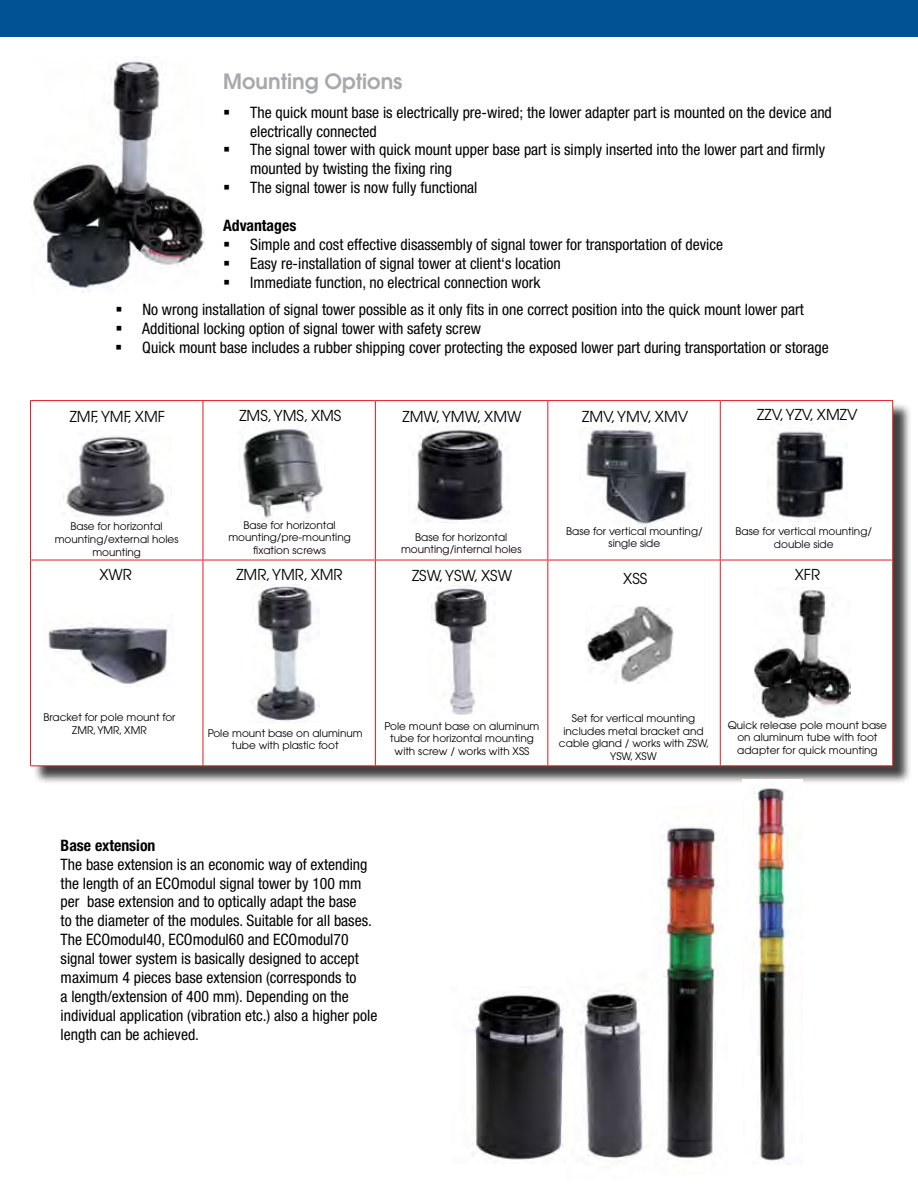
<style>
.page{position:relative;width:918px;height:1188px;background:#fff}
.page>*{position:absolute;margin:0;border:0;box-sizing:border-box;transform-origin:0 0}
.t1{font:600 21px "Avant Garde";color:#a7a9ac}
.t2{font:condensed 15.75px/18.9px "Helvetica Neue";color:#000}
.t3{font:700 condensed 15.75px "Helvetica Neue";color:#000}
.t4{font:15px "Avant Garde";color:#000}
.t5{font:10.5px/12.6px "Avant Garde";color:#000;text-align:center}
</style>
<div class="page">
<div style="left:32px;top:402px;width:880px;height:383px;background:#000;opacity:.75"></div>
<svg style="left:31px;top:401px;width:861px;height:364px"></svg>
<hr style="left:30px;top:400px;width:173px;height:1px;background:#e31b23">
<hr style="left:30px;top:401px;width:1px;height:159px;background:#e31b23">
<hr style="left:203px;top:400px;width:172px;height:1px;background:#e31b23">
<hr style="left:203px;top:401px;width:1px;height:159px;background:#e31b23">
<hr style="left:375px;top:400px;width:173px;height:1px;background:#e31b23">
<hr style="left:375px;top:401px;width:1px;height:159px;background:#e31b23">
<hr style="left:548px;top:400px;width:172px;height:1px;background:#e31b23">
<hr style="left:547px;top:401px;width:1px;height:159px;background:#e31b23">
<hr style="left:720px;top:400px;width:173px;height:1px;background:#e31b23">
<hr style="left:720px;top:401px;width:1px;height:159px;background:#e31b23">
<hr style="left:892px;top:401px;width:1px;height:159px;background:#e31b23">
<hr style="left:30px;top:560px;width:173px;height:1px;background:#e31b23">
<hr style="left:30px;top:560px;width:1px;height:205px;background:#e31b23">
<hr style="left:203px;top:560px;width:172px;height:1px;background:#e31b23">
<hr style="left:203px;top:560px;width:1px;height:205px;background:#e31b23">
<hr style="left:375px;top:560px;width:173px;height:1px;background:#e31b23">
<hr style="left:375px;top:560px;width:1px;height:205px;background:#e31b23">
<hr style="left:548px;top:560px;width:172px;height:1px;background:#e31b23">
<hr style="left:547px;top:560px;width:1px;height:205px;background:#e31b23">
<hr style="left:720px;top:560px;width:173px;height:1px;background:#e31b23">
<hr style="left:720px;top:560px;width:1px;height:205px;background:#e31b23">
<hr style="left:892px;top:560px;width:1px;height:205px;background:#e31b23">
<hr style="left:30px;top:765px;width:173px;height:1px;background:#e31b23">
<hr style="left:203px;top:765px;width:172px;height:1px;background:#e31b23">
<hr style="left:375px;top:765px;width:173px;height:1px;background:#e31b23">
<hr style="left:548px;top:765px;width:172px;height:1px;background:#e31b23">
<hr style="left:720px;top:765px;width:173px;height:1px;background:#e31b23">
<img style="left:580px;top:425px;width:114px;height:104px">
<div style="left:0;top:0;width:918px;height:36px;background:#005295"></div>
<img style="left:32px;top:60px;width:173px;height:233px">
<img style="left:59px;top:431px;width:113px;height:91px">
<img style="left:239px;top:424px;width:87px;height:97px">
<img style="left:767px;top:423px;width:81px;height:98px">
<img style="left:472px;top:995px;width:93px;height:165px">
<img style="left:581px;top:991px;width:62px;height:168px">
<img style="left:663px;top:827px;width:55px;height:331px">
<img style="left:743px;top:779px;width:59px;height:382px">
<img style="left:408px;top:425px;width:102px;height:97px">
<img style="left:45px;top:615px;width:129px;height:72px">
<img style="left:251px;top:584px;width:68px;height:139px">
<img style="left:427px;top:586px;width:68px;height:131px">
<img style="left:586px;top:606px;width:88px;height:77px">
<img style="left:754px;top:588px;width:97px;height:132px">
<h1 class="t1" style="left:223px;top:67px;width:181px">Mounting Options</h1>
<p class="t2" style="left:250px;top:102px;width:583px">The quick mount base is electrically pre-wired; the lower adapter part is mounted on the device and electrically connected<br>The signal tower with quick mount upper base part is simply inserted into the lower part and firmly mounted by twisting the fixing ring<br>The signal tower is now fully functional</p>
<p class="t3" style="left:223px;top:216px;width:75px">Advantages</p>
<p class="t2" style="left:250px;top:235px;width:475px">Simple and cost effective disassembly of signal tower for transportation of device<br>Easy re-installation of signal tower at client‘s location<br>Immediate function, no electrical connection work</p>
<p class="t2" style="left:142px;top:300px;width:688px">No wrong installation of signal tower possible as it only fits in one correct position into the quick mount lower part<br>Additional locking option of signal tower with safety screw<br>Quick mount base includes a rubber shipping cover protecting the exposed lower part during transportation or storage</p>
<p class="t4" style="left:70px;top:408px;width:97px">ZMF, YMF, XMF</p>
<p class="t4" style="left:239px;top:407px;width:104px">ZMS, YMS, XMS</p>
<p class="t4" style="left:403px;top:408px;width:121px">ZMW, YMW, XMW</p>
<p class="t4" style="left:582px;top:408px;width:108px">ZMV, YMV, XMV</p>
<p class="t4" style="left:757px;top:405px;width:102px">ZZV, YZV, XMZV</p>
<p class="t5" style="left:55px;top:520px;width:125px">Base for horizontal mounting/external holes mounting</p>
<p class="t5" style="left:228px;top:519px;width:124px">Base for horizontal mounting/pre-mounting fixation screws</p>
<p class="t5" style="left:401px;top:530px;width:122px">Base for horizontal mounting/internal holes</p>
<p class="t5" style="left:566px;top:524px;width:138px">Base for vertical mounting/ single side</p>
<p class="t5" style="left:736px;top:525px;width:138px">Base for vertical mounting/ double side</p>
<p class="t4" style="left:99px;top:566px;width:34px">XWR</p>
<p class="t4" style="left:236px;top:566px;width:108px">ZMR, YMR, XMR</p>
<p class="t4" style="left:412px;top:566px;width:102px">ZSW, YSW, XSW</p>
<p class="t4" style="left:623px;top:570px;width:26px">XSS</p>
<p class="t4" style="left:795px;top:566px;width:27px">XFR</p>
<p class="t5" style="left:44px;top:711px;width:133px">Bracket for pole mount for<br>ZMR, YMR, XMR</p>
<p class="t5" style="left:208px;top:727px;width:156px">Pole mount base on aluminum tube with plastic foot</p>
<p class="t5" style="left:385px;top:720px;width:156px">Pole mount base on aluminum tube for horizontal mounting with screw / works with XSS</p>
<p class="t5" style="left:559px;top:712px;width:152px">Set for vertical mounting includes metal bracket and cable gland / works with ZSW,<br>YSW, XSW</p>
<p class="t5" style="left:728px;top:718px;width:161px">Quick release pole mount base on aluminum tube with foot adapter for quick mounting</p>
<p class="t3" style="left:61px;top:836px;width:96px">Base extension</p>
<p class="t2" style="left:61px;top:855px;width:318px">The base extension is an economic way of extending the length of an ECOmodul signal tower by 100 mm per base extension and to optically adapt the base<br>to the diameter of the modules. Suitable for all bases.<br>The ECOmodul40, ECOmodul60 and ECOmodul70 signal tower system is basically designed to accept maximum 4 pieces base extension (corresponds to<br>a length/extension of 400 mm). Depending on the individual application (vibration etc.) also a higher pole length can be achieved.</p>
</div>
